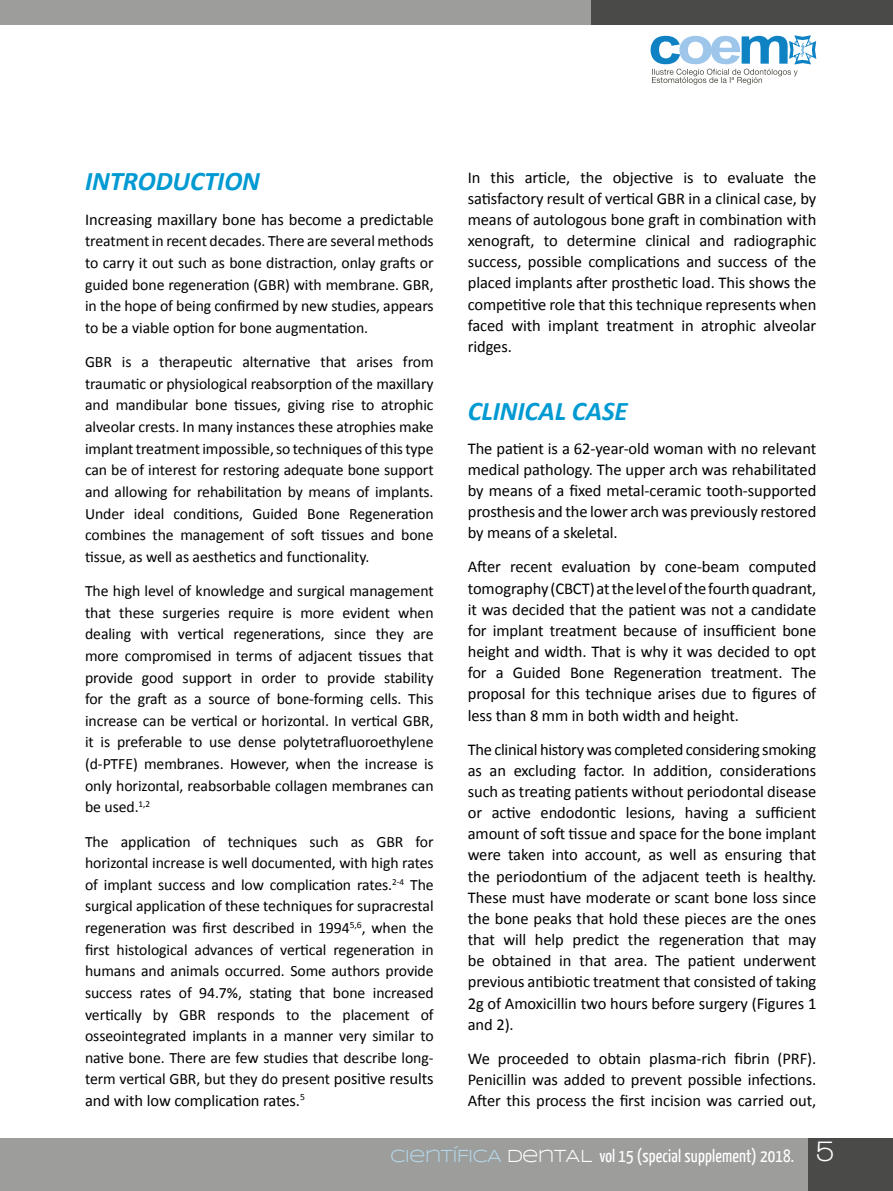
<style>
.page{position:relative;width:893px;height:1191px;background:#fff}
.page>*{position:absolute;margin:0;border:0;box-sizing:border-box;transform-origin:0 0}
.t1{font:italic 700 27px "Calibri";letter-spacing:-.005em;color:#019ad2}
.t2{font:18px "Yanone Kaffeesatz";letter-spacing:.01em;color:#fff}
.t3{font:16.5px/21.1px "Calibri";letter-spacing:-.005em;color:#000;text-align:justify}
.t4{font:15.75px/21.6px "Calibri";letter-spacing:-.005em;color:#000;text-align:justify}
.s1{font-size:15.75px}
.s2{font-size:16.5px}
.s3{font-family:"Syncopate";color:#b3d8ea}
.s4{font-family:"Syncopate"}
.s5{font-family:"Walkway";font-weight:700;font-size:30px}
</style>
<div class="page">
<div style="left:0;top:1138px;width:893px;height:53px;background:#9d9d9c"></div>
<div style="left:808px;top:1138px;width:85px;height:53px;background:#4a4a49"></div>
<div style="left:0;top:0;width:893px;height:25px;background:#9d9d9c"></div>
<div style="left:591px;top:0;width:302px;height:25px;background:#4a4a49"></div>
<svg style="left:651px;top:35px;width:165px;height:50px"></svg>
<h1 class="t1" style="left:85px;top:164px;width:176px">INTRODUCTION</h1>
<p class="t3" style="left:85px;top:209px;width:350px">Increasing maxillary bone has become a predict<span class="s1">able</span></p>
<p class="t4" style="left:85px;top:230px;width:350px">treatment in recent decades. There are several methods to carry it out such as bone distraction, onlay grafts or guided bone regeneration (GBR) with membrane. GBR, in the hope of being confirmed by new studies, appears to be a viable option for bone augmentation.</p>
<p class="t4" style="left:85px;top:351px;width:350px">GBR is a therapeutic alternative that arises from traumatic or physiological reabsorption of the maxillary and mandibular bone tissues, giving rise to atrophic alveolar crests. In many instances these atrophies make implant treatment impossible, so techniques of this type can be of interest for restoring adequate bone support and allowing for rehabilitation by means of implants.<br>Under ideal conditions, Guided Bone Regeneration combines the management of soft tissues and bone tissue, as well as aesthetics and functionality.</p>
<p class="t4" style="left:85px;top:580px;width:350px">The high level of knowledge and surgical management that these surgeries require is more evident when dealing with vertical regenerations, since they are more compromised in terms of adjacent tissues that provide good support in order to provide stability for the graft as a source of bone-forming cells. This increase can be vertical or horizontal. In vertical GBR, it is preferable to use dense polytetrafluoroethylene (d-PTFE) membranes. However, when the increase is only horizontal, reabsorbable collagen membranes can be used.<sup>1,2</sup></p>
<p class="t4" style="left:85px;top:830px;width:350px">The application of techniques such as GBR for horizontal increase is well documented, with high rates of implant success and low complication rates.<sup>2-4</sup> The surgical application of these techniques for supracrestal regeneration was first described in 1994<sup>5,6</sup>, when the first histological advances of vertical regeneration in humans and animals occurred. Some authors provide success rates of 94.7%, stating that bone increased vertically by GBR responds to the placement of osseointegrated implants in a manner very similar to native bone. There are few studies that describe long&shy;term vertical GBR, but they do present <span class="s2">positive results</span></p>
<p class="t3" style="left:85px;top:1090px;width:221px">and with low complication rates.<sup>5</sup></p>
<p class="t3" style="left:468px;top:166px;width:350px">In this article, the objective is to evaluate the satisfactory result of vertical GBR in a clinical case, by means of autologous bone graft in combination with xenograft, to determine clinical and radiographic success, possible complications and success of the placed implants after prosthetic load. This shows the competitive role that this technique represents when faced with implant treatment in atrophic alveolar ridges.</p>
<h1 class="t1" style="left:468px;top:393px;width:161px">CLINICAL CASE</h1>
<p class="t3" style="left:468px;top:438px;width:350px">The patient is a 62-year-old woman with no relevant medical pathology. The upper arch was rehabilitated by means of a fixed metal-ceramic tooth-supported prosthesis and the lower arch was previously restored by means of a skeletal.</p>
<p class="t3" style="left:468px;top:556px;width:350px">After recent evaluation by cone-beam computed tomography (CBCT) at the level of the fourth quadrant, it was decided that the patient was not a candidate for implant treatment because of insufficient bone height and width. That is why it was decided to opt for a Guided Bone Regeneration treatment. The proposal for this technique arises due to figures of less than 8 mm in both width and height.</p>
<p class="t3" style="left:468px;top:738px;width:350px">The clinical history was completed considering smoking as an excluding factor. In addition, considerations such as treating patients without periodontal disease or active endodontic lesions, having a sufficient amount of soft tissue and space for the bone implant were taken into account, as well as ensuring that the periodontium of the adjacent teeth is healthy.<br>These must have moderate or scant bone loss since the bone peaks that hold these pieces are the ones that will help predict the regeneration that may be obtained in that area. The patient underwent previous antibiotic treatment that consisted of taking 2g of Amoxicillin two hours before surgery (Figures 1 and 2).</p>
<p class="t3" style="left:468px;top:1047px;width:350px">We proceeded to obtain plasma-rich fibrin (PRF).<br>Penicillin was added to prevent possible infections.<br>After this process the first incision was carried out,</p>
<p class="t2" style="left:390px;top:1144px;width:445px"><span class="s3">CIENTÍFICA</span> <span class="s4">DENTAL</span> vol 15 (special supplement) 2018. <span class="s5">5</span></p>
</div>
